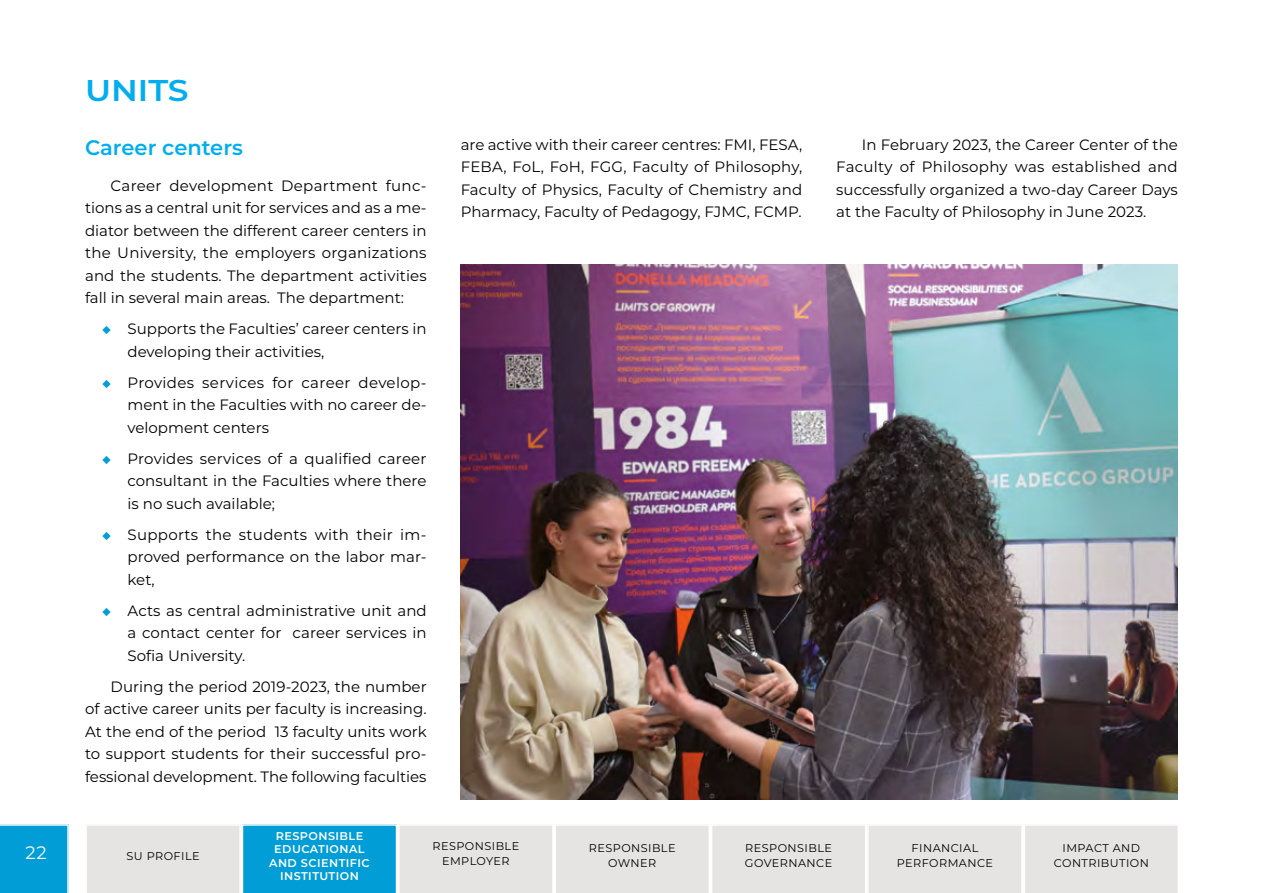
<style>
.page{position:relative;width:1263px;height:893px;background:#fff}
.page>*{position:absolute;margin:0;border:0;box-sizing:border-box;transform-origin:0 0}
.t1{font:600 30px "Montserrat";color:#00aeef;scale:1.1 1}
.t2{font:600 21px "Montserrat";color:#00aeef}
.t3{font:18px "Montserrat";color:#fffefd}
.t4{font:15px/22.5px "Montserrat";color:#000;text-align:justify}
.t5{font:11.25px/15px "Montserrat";letter-spacing:.04em;color:#000;text-align:center}
.t6{font:600 11.25px/13.5px "Montserrat";letter-spacing:.04em;color:#fffefd;text-align:center}
.s1{color:#009dd6}
</style>
<div class="page">
<svg style="left:87px;top:824px;width:1091px;height:69px;background:#c6dbe2"></svg>
<div style="left:0;top:824px;width:69px;height:69px;background:#009dd6"></div>
<img style="left:461px;top:265px;width:717px;height:534px">
<p class="t3" style="left:26px;top:840px;width:23px">22</p>
<h1 class="t1" style="left:85px;top:69px;width:96px">UNITS</h1>
<h2 class="t2" style="left:85px;top:133px;width:159px">Career centers</h2>
<p class="t4" style="left:85px;top:173px;width:343px;text-indent:26px">Career development Department func&shy;tions as a central unit for services and as a me&shy;diator between the different career centers in the University, the employers organizations and the students. The department activities fall in several main areas. The department:</p>
<p class="t4" style="left:128px;top:317px;width:301px;text-indent:-26px"><span class="s1">◆</span> Supports the Faculties’ career centers in developing their activities,</p>
<p class="t4" style="left:128px;top:370px;width:301px;text-indent:-26px"><span class="s1">◆</span> Provides services for career develop&shy;ment in the Faculties with no career de&shy;velopment centers</p>
<p class="t4" style="left:128px;top:446px;width:301px;text-indent:-26px"><span class="s1">◆</span> Provides services of a qualified career consultant in the Faculties where there is no such available;</p>
<p class="t4" style="left:128px;top:522px;width:301px;text-indent:-26px"><span class="s1">◆</span> Supports the students with their im&shy;proved performance on the labor mar&shy;ket,</p>
<p class="t4" style="left:128px;top:599px;width:301px;text-indent:-26px"><span class="s1">◆</span> Acts as central administrative unit and a contact center for career services in Sofia University.</p>
<p class="t4" style="left:85px;top:675px;width:343px;text-indent:26px">During the period 2019-2023, the number of active career units per faculty is increasing.<br>At the end of the period 13 faculty units work to support students for their successful pro&shy;fessional development. The following faculties</p>
<p class="t4" style="left:461px;top:132px;width:343px">are active with their career centres: FMI, FESA, FEBA, FoL, FoH, FGG, Faculty of Philosophy, Faculty of Physics, Faculty of Chemistry and Pharmacy, Faculty of Pedagogy, FJMC, FCMP.</p>
<p class="t4" style="left:836px;top:132px;width:343px;text-indent:26px">In February 2023, the Career Center of the Faculty of Philosophy was established and successfully organized a two-day Career Days at the Faculty of Philosophy in June 2023.</p>
<p class="t5" style="left:127px;top:848px;width:75px">SU PROFILE</p>
<p class="t6" style="left:269px;top:828px;width:102px">RESPONSIBLE<br>EDUCATIONAL<br>AND SCIENTIFIC<br>INSTITUTION</p>
<p class="t5" style="left:432px;top:838px;width:88px">RESPONSIBLE<br>EMPLOYER</p>
<p class="t5" style="left:745px;top:840px;width:89px;text-align:left">RESPONSIBLE<br>GOVERNANCE</p>
<p class="t5" style="left:589px;top:840px;width:88px">RESPONSIBLE<br>OWNER</p>
<p class="t5" style="left:897px;top:840px;width:98px">FINANCIAL<br>PERFORMANCE</p>
<p class="t5" style="left:1054px;top:840px;width:97px">IMPACT AND<br>CONTRIBUTION</p>
</div>
